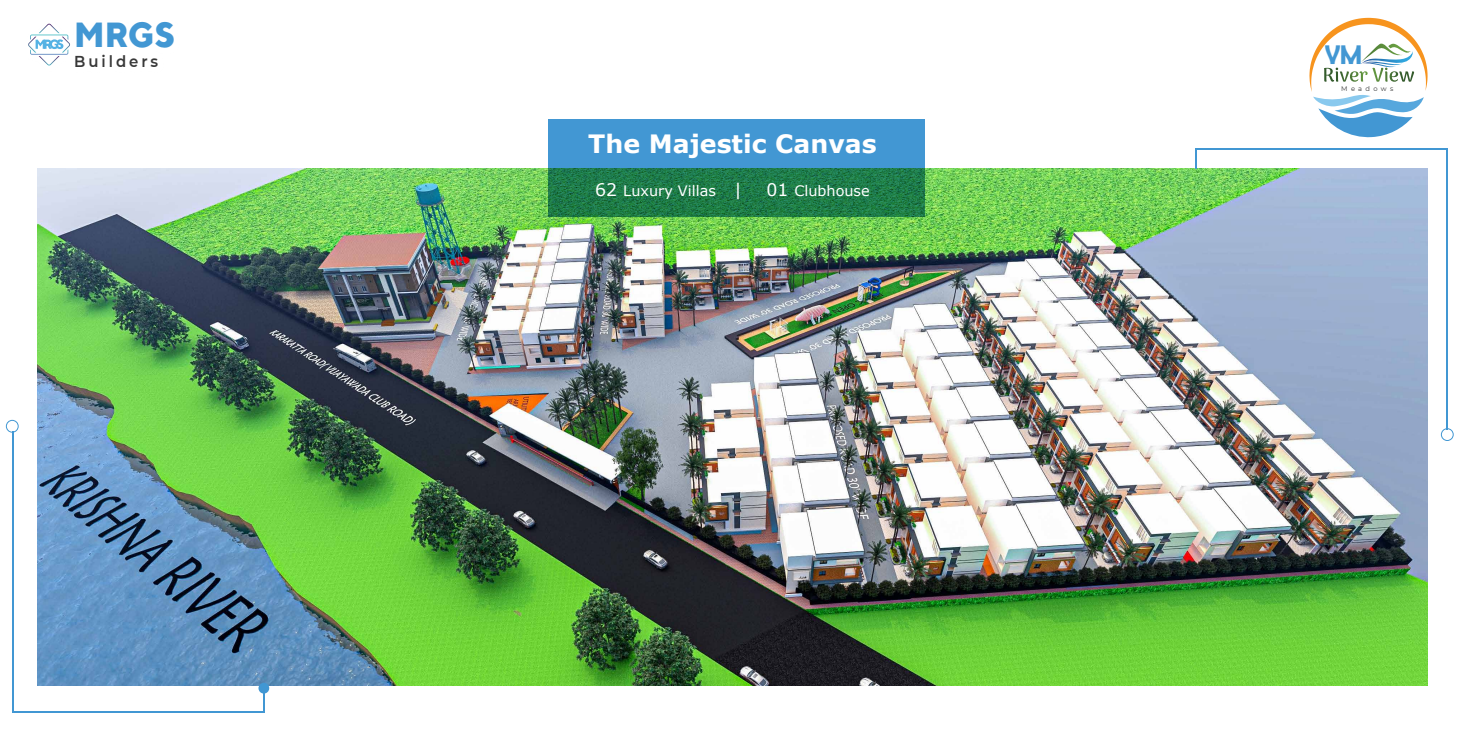
<style>
.page{position:relative;width:1462px;height:731px;background:#fff}
.page>*{position:absolute;margin:0;border:0;box-sizing:border-box;transform-origin:0 0}
.t1{font:800 34.86px "TT Norms";color:#4297d3;scale:.94 1}
.t2{font:26.67px "AKIRA190 GLYPSH Regular";color:#4297d3}
.t3{font:700 25.23px "Verdana";color:#fff}
.t4{font:600 15.79px "Montserrat";letter-spacing:.2em;color:#383838;scale:.94 1}
.t5{font:14.42px "Verdana";color:#fff}
.t6{font:6.69px "Montserrat";letter-spacing:.495em;color:#383838}
.s1{font-size:17.32px}
</style>
<div class="page">
<svg style="left:28px;top:24px;width:42px;height:42px"></svg>
<svg style="left:1309px;top:18px;width:118px;height:120px"></svg>
<img style="left:37px;top:169px;width:1390px;height:517px">
<svg style="left:1195px;top:148px;width:1px;height:21px"></svg>
<hr style="left:1446px;top:148px;width:1px;height:281px;background:#4197d3">
<hr style="left:1196px;top:148px;width:251px;height:2px;background:#4197d3">
<div style="left:1441px;top:428px;width:12px;height:13px;border:1px solid #4197d3;border-radius:50%"></div>
<svg style="left:263px;top:693px;width:1px;height:20px"></svg>
<hr style="left:12px;top:431px;width:1px;height:281px;background:#4197d3">
<hr style="left:12px;top:711px;width:251px;height:1px;background:#4197d3">
<div style="left:6px;top:420px;width:13px;height:12px;border:1px solid #4197d3;border-radius:50%"></div>
<div style="left:258px;top:683px;width:11px;height:10px;background:#4197d3;border-radius:50%"></div>
<svg style="left:548px;top:119px;width:376px;height:97px;background:#30888e"></svg>
<h1 class="t1" style="left:74px;top:13px;width:109px">MRGS</h1>
<p class="t4" style="left:74px;top:50px;width:91px">Builders</p>
<h3 class="t3" style="left:588px;top:126px;width:290px">The Majestic Canvas</h3>
<p class="t5" style="left:595px;top:182px;width:148px"><span class="s1">62</span> Luxury Villas <span class="s1">|</span></p>
<p class="t5" style="left:766px;top:182px;width:105px"><span class="s1">01</span> Clubhouse</p>
<h2 class="t2" style="left:1325px;top:40px;width:39px">VM</h2>
<p class="t6" style="left:1341px;top:84px;width:54px">Meadows</p>
</div>
